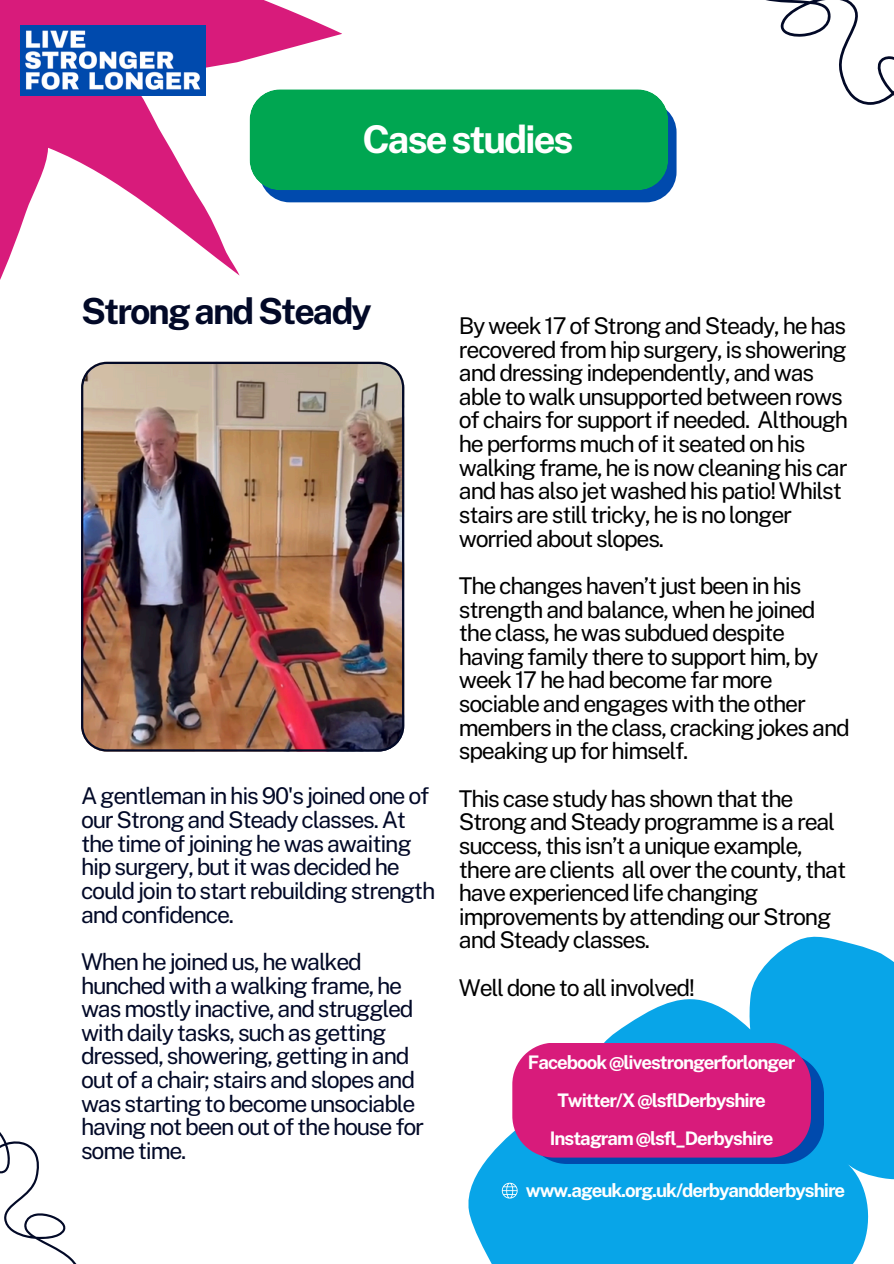
<style>
.page{position:relative;width:894px;height:1264px;background:#fff}
.page>*{position:absolute;margin:0;border:0;box-sizing:border-box;transform-origin:0 0}
.t1{font:700 38.25px "Public Sans";letter-spacing:-.055em;color:#fff}
.t2{font:700 36px "Public Sans";letter-spacing:-.055em;color:#020927}
.t3{font:23.1px/23.7px "Public Sans";letter-spacing:-.055em;color:#000}
.t4{font:23.1px/23.7px "Public Sans";letter-spacing:-.055em;color:#020927}
.t5{font:700 18.75px "Public Sans";letter-spacing:-.055em;color:#fff}
</style>
<div class="page">
<svg style="left:468px;top:936px;width:425px;height:327px"></svg>
<svg style="left:0;top:0;width:388px;height:362px"></svg>
<svg style="left:766px;top:0;width:127px;height:105px"></svg>
<svg style="left:0;top:1132px;width:76px;height:131px"></svg>
<img style="left:21px;top:26px;width:184px;height:69px">
<img style="left:81px;top:362px;width:323px;height:389px">
<svg style="left:249px;top:89px;width:426px;height:113px;background:#099f61"></svg>
<svg style="left:501px;top:1042px;width:340px;height:214px;background:#6b65b5"></svg>
<h2 class="t1" style="left:362px;top:116px;width:212px">Case studies</h2>
<h2 class="t2" style="left:81px;top:289px;width:292px">Strong and Steady</h2>
<h1 class="t4" style="left:81px;top:784px;width:355px">A gentleman in his 90's joined one of our Strong and Steady classes. At the time of joining he was awaiting hip surgery, but it was decided he could join to start rebuilding strength and confidence.</h1>
<h2 class="t4" style="left:81px;top:949px;width:344px">When he joined us, he walked hunched with a walking frame, he was mostly inactive, and struggled with daily tasks, such as getting dressed, showering, getting in and out of a chair; stairs and slopes and was starting to become unsociable having not been out of the house for some time.</h2>
<h2 class="t3" style="left:459px;top:314px;width:391px">By week 17 of Strong and Steady, he has recovered from hip surgery, is showering and dressing independently, and was able to walk unsupported between rows of chairs for support if needed. Although he performs much of it seated on his walking frame, he is now cleaning his car and has also jet washed his patio! Whilst stairs are still tricky, he is no longer worried about slopes.</h2>
<p class="t3" style="left:459px;top:573px;width:392px">The changes haven’t just been in his strength and balance, when he joined the class, he was subdued despite having family there to support him, by week 17 he had become far more sociable and engages with the other members in the class, cracking jokes and speaking up for himself.</p>
<h2 class="t3" style="left:459px;top:786px;width:389px">This case study has shown that the Strong and Steady programme is a real success, this isn’t a unique example, there are clients all over the county, that have experienced life changing improvements by attending our Strong and Steady classes.</h2>
<h2 class="t3" style="left:459px;top:975px;width:237px">Well done to all involved!</h2>
<p class="t5" style="left:527px;top:1050px;width:269px">Facebook @livestrongerforlonger</p>
<h1 class="t5" style="left:557px;top:1089px;width:210px">Twitter/X @lsflDerbyshire</h1>
<p class="t5" style="left:549px;top:1127px;width:225px">Instagram @lsfl_Derbyshire</p>
<p class="t5" style="left:525px;top:1178px;width:321px">www.ageuk.org.uk/derbyandderbyshire</p>
</div>
